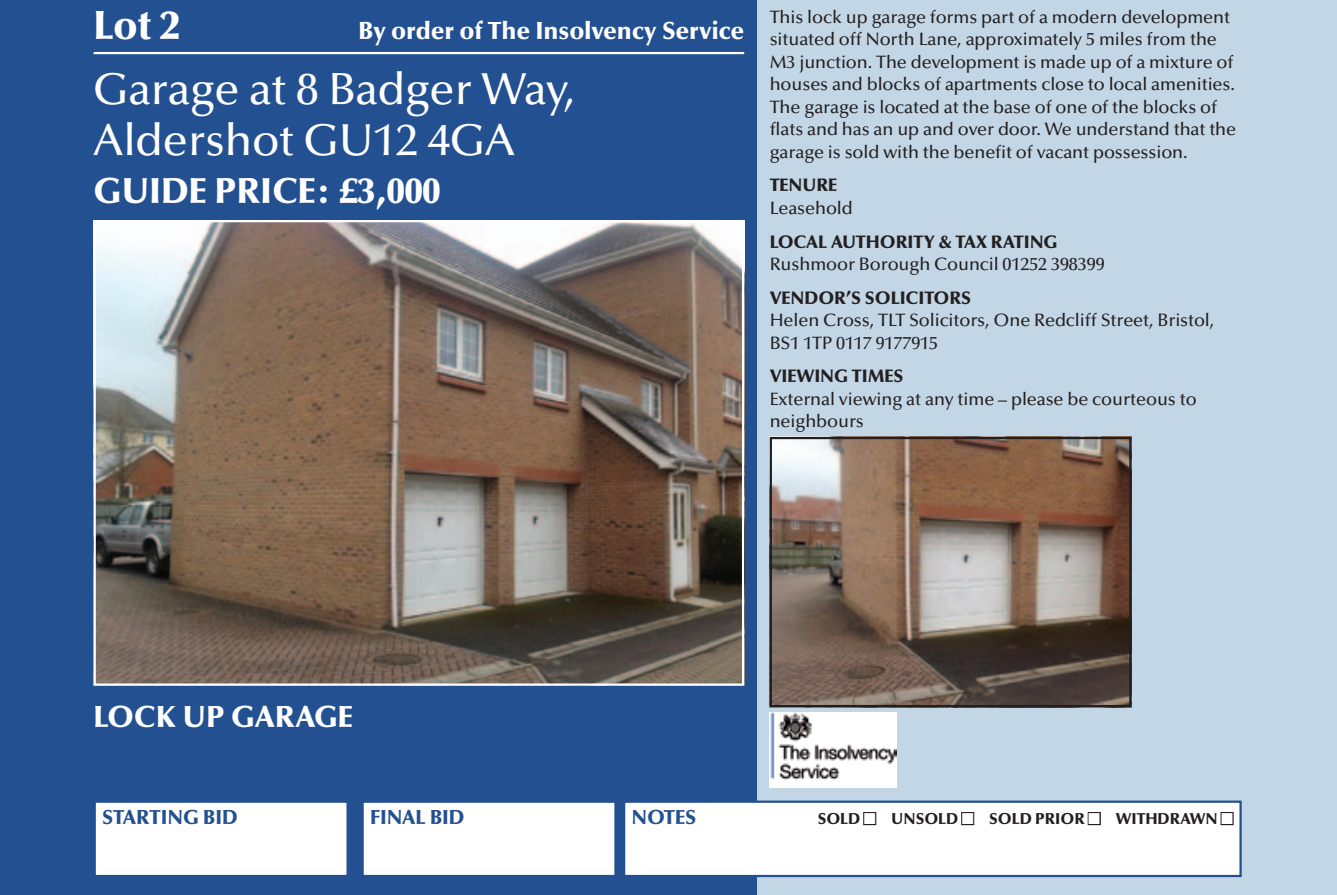
<style>
.page{position:relative;width:1337px;height:895px;background:#c2d6e5}
.page>*{position:absolute;margin:0;border:0;box-sizing:border-box;transform-origin:0 0}
.t1{font:500 45px/51.8px "Optima LT Std";letter-spacing:-.005em;color:#fff}
.t2{font:900 40.5px "Optima LT Std";color:#fff}
.t3{font:900 36px "Optima LT Std";letter-spacing:-.005em;color:#fff}
.t4{font:900 30.38px "Optima LT Std";letter-spacing:-.005em;color:#fff}
.t5{font:900 24.75px "Optima LT Std";letter-spacing:-.005em;color:#fff}
.t6{font:900 20.25px "Optima LT Std";letter-spacing:-.005em;color:#225091}
.t7{font:500 18px/22.5px "Optima LT Std";letter-spacing:-.005em;color:#231f20}
.t8{font:900 18px "Optima LT Std";letter-spacing:-.005em;color:#231f20}
.t9{font:900 15.75px "Optima LT Std";letter-spacing:-.005em;color:#231f20}
.s1{color:#fff}
</style>
<div class="page">
<div style="left:0;top:0;width:757px;height:895px;background:#225091"></div>
<hr style="left:94px;top:52px;width:650px;height:2px;background:#fff">
<img style="left:97px;top:223px;width:644px;height:460px">
<div style="left:94px;top:220px;width:650px;height:466px;border:2px solid #fff"></div>
<div style="left:95px;top:801px;width:253px;height:75px;background:#fff"></div>
<div style="left:94px;top:800px;width:255px;height:77px;border:2px solid #225091"></div>
<div style="left:363px;top:801px;width:252px;height:75px;background:#fff"></div>
<div style="left:361px;top:800px;width:256px;height:77px;border:2px solid #225091"></div>
<div style="left:624px;top:801px;width:616px;height:75px;background:#fff"></div>
<div style="left:863px;top:812px;width:13px;height:13px;border:2px solid #231f20"></div>
<div style="left:961px;top:812px;width:13px;height:13px;border:2px solid #231f20"></div>
<div style="left:1088px;top:812px;width:13px;height:13px;border:2px solid #231f20"></div>
<div style="left:1220px;top:812px;width:14px;height:13px;border:2px solid #231f20"></div>
<div style="left:623px;top:800px;width:619px;height:77px;border:2px solid #225091"></div>
<img style="left:773px;top:440px;width:355px;height:264px">
<div style="left:770px;top:437px;width:361px;height:270px;border:2px solid #231f20"></div>
<img style="left:770px;top:712px;width:126px;height:76px">
<h2 class="t2" style="left:94px;top:2px;width:88px">Lot 2</h2>
<h3 class="t5" style="left:359px;top:16px;width:387px">By order of The Insolvency Service</h3>
<h1 class="t1" style="left:94px;top:64px;width:483px">Garage at 8 Badger Way,<br>Aldershot GU12 4GA</h1>
<h3 class="t3" style="left:94px;top:170px;width:348px">GUIDE PRICE: £3,000</h3>
<p class="t7" style="left:770px;top:6px;width:468px">This lock up garage forms part of a modern development situated off North Lane, approximately 5 miles from the M3 junction. The development is made up of a mixture of houses and blocks of apartments close to local amenities.<br>The garage is located at the base of one of the blocks of flats and has an up and over door. We understand that the garage is sold with the benefit of vacant possession.</p>
<p class="t8" style="left:770px;top:175px;width:69px">TENURE</p>
<p class="t7" style="left:770px;top:197px;width:85px">Leasehold</p>
<p class="t8" style="left:770px;top:231px;width:289px">LOCAL AUTHORITY &amp; TAX RATING</p>
<p class="t7" style="left:770px;top:253px;width:336px">Rushmoor Borough Council 01252 398399</p>
<p class="t8" style="left:770px;top:287px;width:203px">VENDOR’S SOLICITORS</p>
<p class="t7" style="left:770px;top:309px;width:446px">Helen Cross, TLT Solicitors, One Redcliff Street, Bristol,<br>BS1 1TP 0117 9177915</p>
<p class="t8" style="left:770px;top:366px;width:135px">VIEWING TIMES</p>
<p class="t7" style="left:770px;top:388px;width:428px">External viewing at any time – please be courteous to neighbours</p>
<h3 class="t4" style="left:94px;top:699px;width:261px">LOCK UP GARAGE</h3>
<p class="t6" style="left:102px;top:805px;width:137px">STARTING BID</p>
<p class="t6" style="left:370px;top:805px;width:96px">FINAL BID</p>
<p class="t6" style="left:632px;top:805px;width:66px">NOTES</p>
<p class="t9" style="left:818px;top:809px;width:417px">SOLD <span class="s1">■</span> UNSOLD <span class="s1">■</span> SOLD PRIOR <span class="s1">■</span> WITHDRAWN <span class="s1">■</span></p>
</div>
